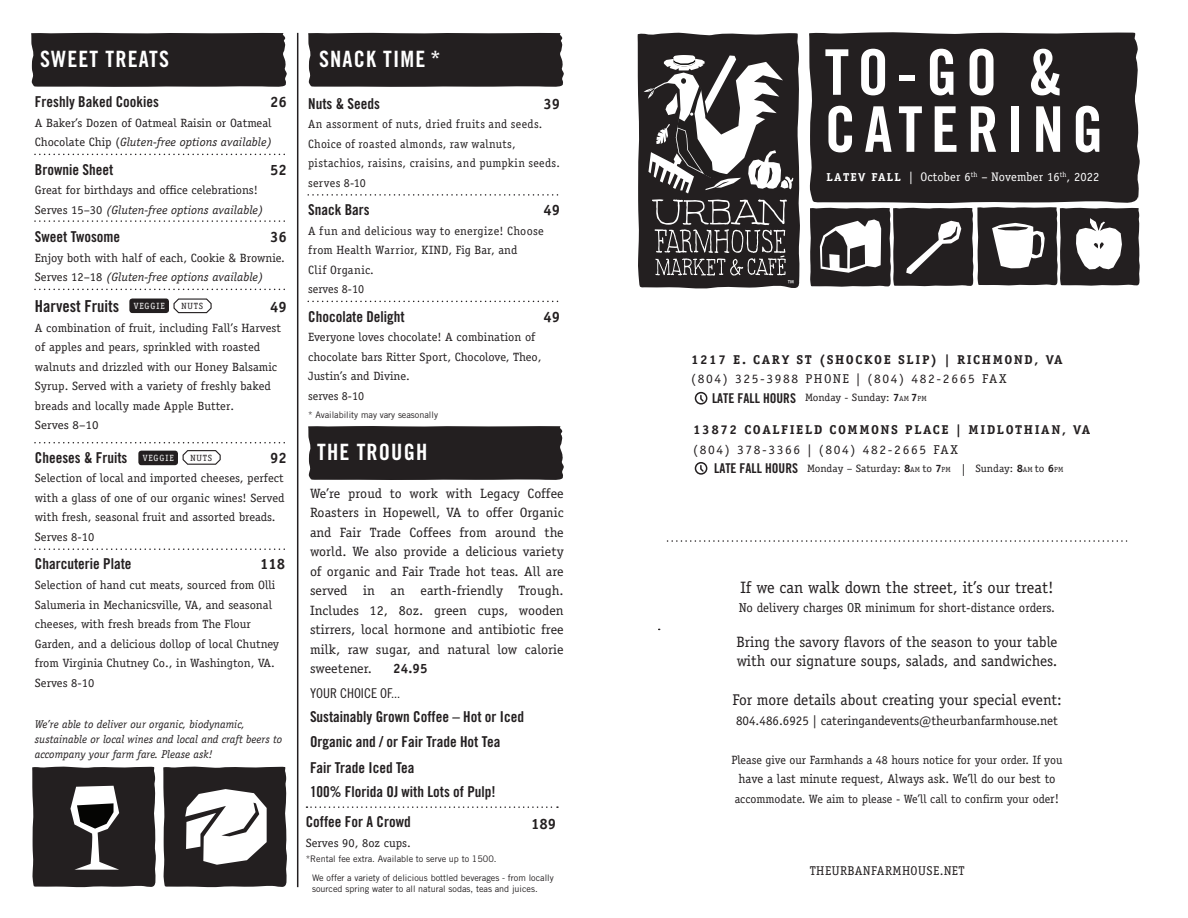
<style>
.page{position:relative;width:1188px;height:918px;background:#fff}
.page>*{position:absolute;margin:0;border:0;box-sizing:border-box;transform-origin:0 0}
.t1{font:63px/57px "Trade Gothic LT Std Bd Cn 20";letter-spacing:.13em;color:#fff}
.t2{font:22.5px "Trade Gothic LT Std Bd Cn 20";letter-spacing:.05em;color:#fff}
.t3{font:16.5px "Officina Serif Std";color:#231f20}
.t4{font:16.5px "Trade Gothic LT Std Bd Cn 20";color:#231f20}
.t5{font:15.6px "Officina Serif Std";color:#231f20}
.t6{font:15.45px "Officina Serif Std";color:#231f20}
.t7{font:15px/25.5px "Trade Gothic LT Std Bd Cn 20";color:#231f20}
.t8{font:15px "Officina Serif Std";color:#231f20}
.t9{font:700 15px "Officina Serif Std";color:#231f20}
.t10{font:13.5px/19.5px "Officina Serif Std";letter-spacing:.005em;color:#231f20;text-align:justify;scale:1.04 1}
.t11{font:13.5px "Trade Gothic LT Std Cn 18";color:#231f20}
.t12{font:700 13.5px "Officina Serif Std";color:#231f20}
.t13{font:13.05px "Officina Serif Std";color:#231f20}
.t14{font:700 12.9px "Officina Serif Std";letter-spacing:.12em;color:#231f20;scale:1.05 1}
.t15{font:12.9px "Officina Serif Std";letter-spacing:.12em;color:#231f20;scale:1.05 1}
.t16{font:12.9px "Officina Serif Std";color:#231f20}
.t17{font:12.75px "Officina Serif Std";color:#231f20}
.t18{font:12.75px "Officina Serif Std";letter-spacing:.04em;color:#231f20}
.t19{font:12.45px "Officina Serif Std";letter-spacing:.01em;color:#fff}
.t20{font:12px/19.5px "Officina Serif Std";color:#231f20;scale:1.04 1}
.t21{font:12px/19.5px "Officina Serif Std";letter-spacing:.025em;color:#231f20}
.t22{font:12px "Officina Serif Std";color:#231f20}
.t23{font:12px/19.5px "Officina Serif Std";letter-spacing:.02em;color:#231f20}
.t24{font:italic 11.25px/15px "Officina Serif Std";color:#231f20}
.t25{font:10.65px "Officina Serif Std";color:#231f20;scale:1.06 1}
.t26{font:9px/10.8px "Trade Gothic LT Std";color:#231f20}
.t27{font:9px "Officina Serif Std";letter-spacing:.1em;color:#fff}
.t28{font:9px "Officina Serif Std";letter-spacing:.1em;color:#231f20}
.s1{font-style:italic}
.s2{font-weight:700;font-size:11.55px}
.s3{font-family:"Trade Gothic LT Std Bd Cn 20";font-size:13.5px}
.s4{font-weight:700}
.s5{font-size:7.5px}
.s6{font-size:11.85px}
.s7{font-size:13.05px}
</style>
<div class="page">
<div style="left:809px;top:32px;width:331px;height:171px;background:#231f20"></div>
<svg style="left:810px;top:207px;width:330px;height:80px"></svg>
<svg style="left:667px;top:540px;width:460px;height:2px"></svg>
<div style="left:695px;top:462px;width:12px;height:13px;border:2px solid #231f20;border-radius:50%"></div>
<svg style="left:699px;top:464px;width:6px;height:9px"></svg>
<div style="left:695px;top:392px;width:12px;height:13px;border:2px solid #231f20;border-radius:50%"></div>
<svg style="left:699px;top:394px;width:6px;height:9px"></svg>
<hr style="left:297px;top:33px;width:1px;height:854px;background:#231f20">
<div style="left:31px;top:33px;width:256px;height:54px;background:#231f20"></div>
<svg style="left:32px;top:766px;width:124px;height:122px;background:#3f3c3d"></svg>
<svg style="left:163px;top:766px;width:124px;height:122px"></svg>
<div style="left:129px;top:299px;width:40px;height:14px;background:#231f20;border-radius:3px"></div>
<svg style="left:173px;top:298px;width:39px;height:16px"></svg>
<svg style="left:35px;top:289px;width:250px;height:1px"></svg>
<div style="left:138px;top:451px;width:40px;height:14px;background:#231f20;border-radius:3px"></div>
<svg style="left:182px;top:450px;width:39px;height:15px"></svg>
<div style="left:308px;top:33px;width:256px;height:54px;background:#231f20"></div>
<div style="left:308px;top:426px;width:256px;height:54px;background:#231f20"></div>
<svg style="left:35px;top:154px;width:250px;height:1px"></svg>
<svg style="left:35px;top:220px;width:250px;height:2px"></svg>
<svg style="left:35px;top:442px;width:250px;height:1px"></svg>
<svg style="left:35px;top:548px;width:250px;height:2px"></svg>
<svg style="left:308px;top:194px;width:251px;height:2px"></svg>
<svg style="left:308px;top:301px;width:251px;height:1px"></svg>
<svg style="left:306px;top:806px;width:252px;height:2px"></svg>
<svg style="left:638px;top:32px;width:162px;height:257px"></svg>
<h2 class="t2" style="left:40px;top:45px;width:130px">SWEET TREATS</h2>
<p class="t7" style="left:35px;top:89px;width:126px">Freshly Baked Cookies</p>
<p class="t9" style="left:270px;top:93px;width:18px">26</p>
<p class="t20" style="left:35px;top:113px;width:229px">A Baker’s Dozen of Oatmeal Raisin or Oatmeal<br>Chocolate Chip (<span class="s1">Gluten-free options available)</span></p>
<p class="t7" style="left:35px;top:156px;width:80px">Brownie Sheet</p>
<p class="t9" style="left:270px;top:160px;width:18px">52</p>
<p class="t20" style="left:35px;top:180px;width:221px">Great for birthdays and office celebrations!<br>Serves 15–30 <span class="s1">(Gluten-free options available)</span></p>
<p class="t7" style="left:35px;top:224px;width:87px">Sweet Twosome</p>
<p class="t9" style="left:270px;top:228px;width:18px">36</p>
<p class="t20" style="left:35px;top:248px;width:242px">Enjoy both with half of each, Cookie &amp; Brownie.<br>Serves 12–18 <span class="s1">(Gluten-free options available)</span></p>
<h3 class="t4" style="left:35px;top:296px;width:86px">Harvest Fruits</h3>
<p class="t9" style="left:270px;top:298px;width:18px">49</p>
<p class="t20" style="left:35px;top:318px;width:238px">A combination of fruit, including Fall’s Harvest of apples and pears, sprinkled with roasted walnuts and drizzled with our Honey Balsamic Syrup. Served with a variety of freshly baked breads and locally made Apple Butter.<br>Serves 8–10</p>
<p class="t27" style="left:134px;top:301px;width:32px">VEGGIE</p>
<p class="t28" style="left:181px;top:301px;width:23px">NUTS</p>
<p class="t7" style="left:35px;top:445px;width:94px">Cheeses &amp; Fruits</p>
<p class="t9" style="left:270px;top:449px;width:18px">92</p>
<p class="t20" style="left:35px;top:469px;width:242px">Selection of local and imported cheeses, perfect with a glass of one of our organic wines! Served with fresh, seasonal fruit and assorted breads.<br>Serves 8-10</p>
<p class="t7" style="left:35px;top:551px;width:98px">Charcuterie Plate</p>
<p class="t9" style="left:260px;top:555px;width:27px">118</p>
<p class="t27" style="left:143px;top:453px;width:32px">VEGGIE</p>
<p class="t28" style="left:190px;top:452px;width:23px">NUTS</p>
<p class="t20" style="left:35px;top:575px;width:236px">Selection of hand cut meats, sourced from Olli Salumeria in Mechanicsville, VA, and seasonal cheeses, with fresh breads from The Flour Garden, and a delicious dollop of local Chutney from Virginia Chutney Co., in Washington, VA.<br>Serves 8-10</p>
<p class="t24" style="left:35px;top:717px;width:249px">We’re able to deliver our organic, biodynamic, sustainable or local wines and local and craft beers to accompany your farm fare. Please ask!</p>
<h2 class="t2" style="left:319px;top:45px;width:123px">SNACK TIME *</h2>
<p class="t7" style="left:308px;top:90px;width:73px">Nuts &amp; Seeds</p>
<p class="t9" style="left:544px;top:94px;width:18px">39</p>
<p class="t21" style="left:308px;top:114px;width:253px">An assorment of nuts, dried fruits and seeds.<br>Choice of roasted almonds, raw walnuts, pistachios, raisins, craisins, and pumpkin seeds. serves 8-10</p>
<p class="t7" style="left:308px;top:197px;width:63px">Snack Bars</p>
<p class="t9" style="left:544px;top:201px;width:18px">49</p>
<p class="t23" style="left:308px;top:221px;width:237px">A fun and delicious way to energize! Choose from Health Warrior, KIND, Fig Bar, and<br>Clif Organic.<br>serves 8-10</p>
<p class="t7" style="left:308px;top:303px;width:98px">Chocolate Delight</p>
<p class="t9" style="left:544px;top:307px;width:18px">49</p>
<p class="t20" style="left:308px;top:327px;width:226px">Everyone loves chocolate! A combination of chocolate bars Ritter Sport, Chocolove, Theo,<br>Justin’s and Divine.<br>serves 8-10</p>
<p class="t26" style="left:308px;top:409px;width:131px">* Availability may vary seasonally</p>
<h2 class="t2" style="left:317px;top:439px;width:112px">THE TROUGH</h2>
<p class="t10" style="left:310px;top:483px;width:246px">We’re proud to work with Legacy Coffee Roasters in Hopewell, VA to offer Organic and Fair Trade Coffees from around the world. We also provide a delicious variety of organic and Fair Trade hot teas. All are served in an earth-friendly Trough.<br>Includes 12, 8oz. green cups, wooden stirrers, local hormone and antibiotic free milk, raw sugar, and natural low calorie sweetener.</p>
<p class="t12" style="left:393px;top:660px;width:36px">24.95</p>
<p class="t11" style="left:310px;top:685px;width:92px">YOUR CHOICE OF...</p>
<p class="t7" style="left:310px;top:704px;width:216px">Sustainably Grown Coffee – Hot or Iced<br>Organic and / or Fair Trade Hot Tea<br>Fair Trade Iced Tea</p>
<p class="t7" style="left:310px;top:779px;width:187px">100% Florida OJ with Lots of Pulp!</p>
<p class="t7" style="left:306px;top:809px;width:106px">Coffee For A Crowd</p>
<p class="t20" style="left:306px;top:833px;width:103px">Serves 90, 8oz cups.</p>
<p class="t26" style="left:306px;top:853px;width:192px">*Rental fee extra. Available to serve up to 1500.</p>
<p class="t9" style="left:531px;top:814px;width:27px">189</p>
<p class="t26" style="left:312px;top:872px;width:243px">We offer a variety of delicious bottled beverages - from locally sourced spring water to all natural sodas, teas and juices.</p>
<h1 class="t1" style="left:825px;top:43px;width:280px">TO-GO &amp;<br>CATERING</h1>
<p class="t19" style="left:827px;top:170px;width:274px"><span class="s2">LATEV FALL</span> | October 6<sup>th</sup> – November 16<sup>th</sup>, 2022</p>
<p class="t14" style="left:691px;top:351px;width:356px">1217 E. CARY ST (SHOCKOE SLIP) | RICHMOND, VA</p>
<p class="t15" style="left:691px;top:371px;width:302px">(804) 325-3988 PHONE | (804) 482-2665 FAX</p>
<p class="t25" style="left:712px;top:392px;width:204px"><span class="s3">LATE FALL HOURS</span> Monday - Sunday: <span class="s4">7</span><span class="s5">AM</span> <span class="s4">7</span><span class="s5">PM</span></p>
<p class="t14" style="left:693px;top:422px;width:380px">13872 COALFIELD COMMONS PLACE | MIDLOTHIAN, VA</p>
<p class="t15" style="left:693px;top:442px;width:254px">(804) 378-3366 | (804) 482-2665 FAX</p>
<p class="t25" style="left:714px;top:462px;width:331px"><span class="s3">LATE FALL HOURS</span> Monday – Saturday: <span class="s4">8</span><span class="s5">AM</span> to <span class="s4">7</span><span class="s5">PM</span> <span class="s6">|</span> Sunday: <span class="s4">8</span><span class="s5">AM</span> to <span class="s4">6</span><span class="s5">PM</span></p>
<h3 class="t3" style="left:740px;top:578px;width:315px">If we can walk down the street, it’s our treat!</h3>
<p class="t16" style="left:739px;top:600px;width:317px">No delivery charges OR minimum for short-distance orders.</p>
<p class="t8" style="left:737px;top:633px;width:322px">Bring the savory flavors of the season to your table</p>
<p class="t6" style="left:737px;top:652px;width:322px">with our signature soups, salads, and sandwiches.</p>
<h3 class="t5" style="left:732px;top:691px;width:331px">For more details about creating your special event:</h3>
<p class="t13" style="left:736px;top:713px;width:324px">804.486.6925 | cateringandevents@theurbanfarmhouse.net</p>
<p class="t22" style="left:732px;top:753px;width:332px">Please give our Farmhands a 48 hours notice for your order. If you</p>
<p class="t17" style="left:739px;top:771px;width:319px">have a last minute request, Always ask. We’ll do our best to</p>
<p class="t22" style="left:735px;top:792px;width:326px">accommodate. We aim to please - We’ll call to confirm your ode<span class="s7">r!</span></p>
<p class="t18" style="left:810px;top:863px;width:156px">THEURBANFARMHOUSE.NET</p>
</div>
